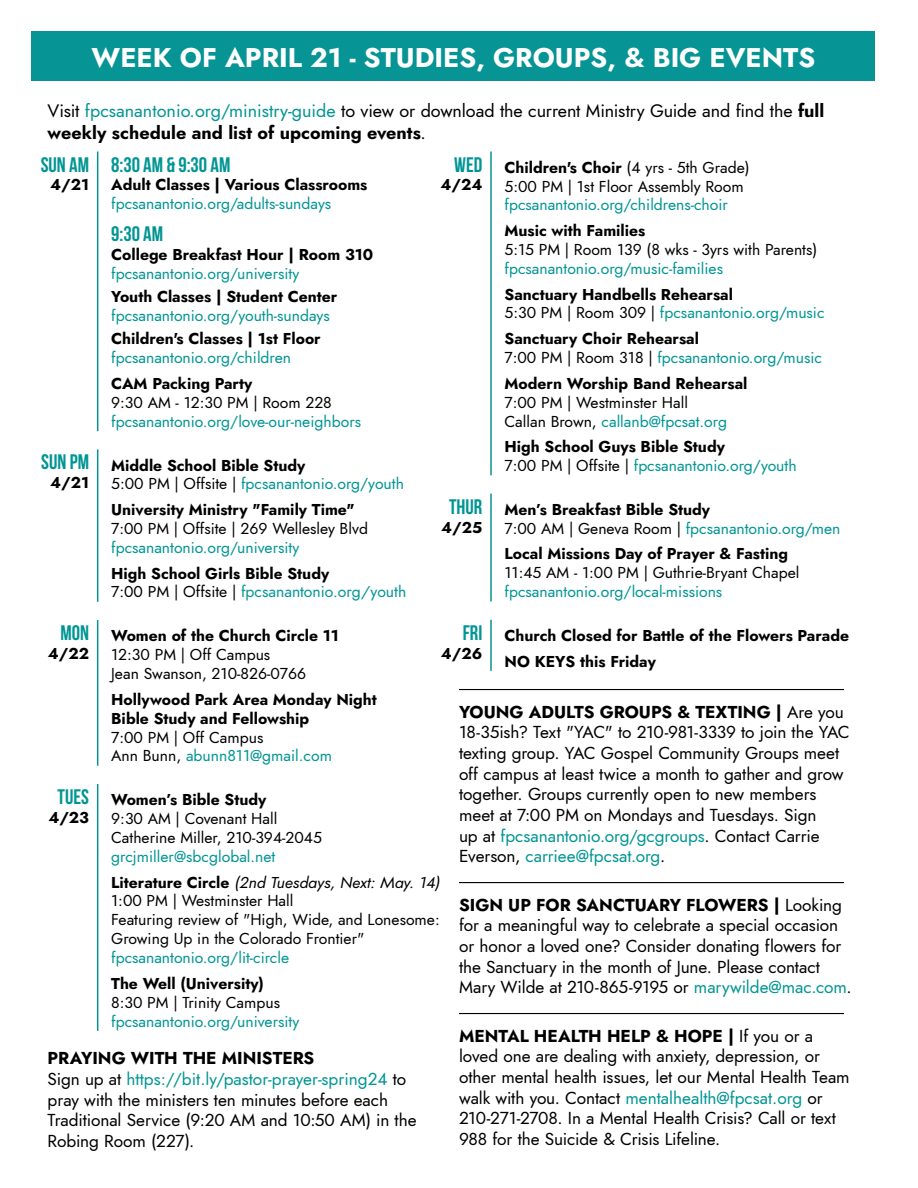
<style>
.page{position:relative;width:918px;height:1188px;background:#fff}
.page>*{position:absolute;margin:0;border:0;box-sizing:border-box;transform-origin:0 0}
.t1{font:700 27px "Jost";color:#fff}
.t2{font:700 21px "Bebas Neue";color:#009594}
.t3{font:18px/21.6px "Jost";letter-spacing:-.005em;color:#000}
.t4{font:17.25px/20.7px "Jost";letter-spacing:-.005em;color:#000}
.t5{font:700 15.75px/18.9px "Jost";color:#000}
.t6{font:15.75px/18.9px "Jost";color:#000}
.t7{font:15.75px/18.9px "Jost";color:#009594}
.t8{font:italic 700 15.75px/18.9px "Renner";color:#000}
.t9{font:italic 15.75px "Renner";color:#000}
.s1{color:#009594}
.s2{font-weight:700}
.s3{font-weight:700;color:#000}
.s4{color:#000}
.s5{font-weight:400}
.s6{font-weight:400;color:#009594}
.s7{font-family:"Jost";font-weight:700;font-style:normal}
</style>
<div class="page">
<div style="left:32px;top:32px;width:843px;height:49px;background:#079494"></div>
<hr style="left:97px;top:152px;width:1px;height:279px;background:#079494">
<hr style="left:97px;top:449px;width:1px;height:153px;background:#079494">
<hr style="left:97px;top:784px;width:1px;height:247px;background:#079494">
<hr style="left:97px;top:620px;width:1px;height:146px;background:#079494">
<hr style="left:490px;top:152px;width:2px;height:323px;background:#079494">
<hr style="left:490px;top:494px;width:2px;height:107px;background:#079494">
<hr style="left:490px;top:620px;width:2px;height:51px;background:#079494">
<hr style="left:459px;top:689px;width:385px;height:1px;background:#000">
<hr style="left:459px;top:882px;width:385px;height:1px;background:#000">
<hr style="left:459px;top:1013px;width:385px;height:1px;background:#000">
<h1 class="t1" style="left:92px;top:39px;width:725px">WEEK OF APRIL 21 - STUDIES, GROUPS, &amp; BIG EVENTS</h1>
<p class="t3" style="left:48px;top:100px;width:778px">Visit <span class="s1">fpcsanantonio.org/ministry-guide</span> to view or download the current Ministry Guide and find the <span class="s2">full weekly schedule and list of upcoming events</span>.</p>
<p class="t2" style="left:41px;top:153px;width:50px">SUN AM</p>
<p class="t5" style="left:50px;top:176px;width:40px">4/21</p>
<p class="t2" style="left:41px;top:451px;width:49px">SUN PM</p>
<p class="t5" style="left:50px;top:474px;width:40px">4/21</p>
<p class="t2" style="left:111px;top:153px;width:121px">8:30 AM &amp; 9:30 AM</p>
<p class="t5" style="left:111px;top:176px;width:258px">Adult Classes | Various Classrooms</p>
<p class="t7" style="left:111px;top:195px;width:222px">fpcsanantonio.org/adults-sundays</p>
<p class="t2" style="left:111px;top:223px;width:54px">9:30 AM</p>
<p class="t5" style="left:111px;top:245px;width:264px">College Breakfast Hour | Room 310</p>
<p class="t7" style="left:111px;top:264px;width:190px">fpcsanantonio.org/university</p>
<p class="t5" style="left:111px;top:287px;width:228px">Youth Classes | Student Center</p>
<p class="t7" style="left:111px;top:306px;width:220px">fpcsanantonio.org/youth-sundays</p>
<p class="t5" style="left:111px;top:330px;width:211px">Children's Classes | 1st Floor</p>
<p class="t7" style="left:111px;top:349px;width:181px">fpcsanantonio.org/children</p>
<p class="t5" style="left:111px;top:374px;width:143px">CAM Packing Party</p>
<p class="t6" style="left:111px;top:393px;width:222px">9:30 AM - 12:30 PM | Room 228</p>
<p class="t7" style="left:111px;top:412px;width:251px">fpcsanantonio.org/love-our-neighbors</p>
<p class="t7" style="left:111px;top:456px;width:294px"><span class="s3">Middle School Bible Study<br></span><span class="s4">5:00 PM | Offsite |</span> fpcsanantonio.org/youth</p>
<p class="t5" style="left:111px;top:500px;width:245px">University Ministry "Family Time"</p>
<p class="t6" style="left:111px;top:519px;width:258px">7:00 PM | Offsite | 269 Wellesley Blvd</p>
<p class="t7" style="left:111px;top:538px;width:190px">fpcsanantonio.org/university</p>
<p class="t8" style="left:111px;top:564px;width:297px">High School Girls Bible Study<br><span class="s5">7:00 PM | Offsite |</span> <span class="s6">fpcsanantonio.org/youth</span></p>
<p class="t2" style="left:454px;top:153px;width:30px">WED</p>
<p class="t5" style="left:440px;top:176px;width:43px">4/24</p>
<p class="t2" style="left:449px;top:495px;width:35px">THUR</p>
<p class="t5" style="left:441px;top:518px;width:43px">4/25</p>
<p class="t6" style="left:505px;top:158px;width:247px"><span class="s2">Children's Choir</span> (4 yrs - 5th Grade)<br>5:00 PM | 1st Floor Assembly Room</p>
<p class="t7" style="left:505px;top:196px;width:225px">fpcsanantonio.org/childrens-choir</p>
<p class="t5" style="left:505px;top:221px;width:142px">Music with Families</p>
<p class="t6" style="left:505px;top:240px;width:314px">5:15 PM | Room 139 (8 wks - 3yrs with Parents)</p>
<p class="t7" style="left:505px;top:259px;width:220px">fpcsanantonio.org/music-families</p>
<p class="t5" style="left:505px;top:285px;width:322px">Sanctuary Handbells Rehearsal<br><span class="s5">5:30 PM | Room 309 |</span> <span class="s6">fpcsanantonio.org/music</span></p>
<p class="t5" style="left:505px;top:329px;width:319px">Sanctuary Choir Rehearsal<br><span class="s5">7:00 PM | Room 318 |</span> <span class="s6">fpcsanantonio.org/music</span></p>
<p class="t5" style="left:505px;top:374px;width:245px">Modern Worship Band Rehearsal</p>
<p class="t6" style="left:505px;top:393px;width:224px">7:00 PM | Westminster Hall<br>Callan Brown, <span class="s1">callanb@fpcsat.org</span></p>
<p class="t5" style="left:505px;top:437px;width:294px">High School Guys Bible Study<br><span class="s5">7:00 PM | Offsite |</span> <span class="s6">fpcsanantonio.org/youth</span></p>
<p class="t5" style="left:505px;top:500px;width:338px">Men’s Breakfast Bible Study<br><span class="s5">7:00 AM | Geneva Room |</span> <span class="s6">fpcsanantonio.org/men</span></p>
<p class="t5" style="left:505px;top:545px;width:285px">Local Missions Day of Prayer &amp; Fasting</p>
<p class="t6" style="left:505px;top:563px;width:296px">11:45 AM - 1:00 PM | Guthrie-Bryant Chapel</p>
<p class="t7" style="left:505px;top:582px;width:219px">fpcsanantonio.org/local-missions</p>
<p class="t2" style="left:463px;top:621px;width:21px">FRI</p>
<p class="t5" style="left:441px;top:644px;width:43px">4/26</p>
<p class="t2" style="left:60px;top:621px;width:30px">MON</p>
<p class="t5" style="left:48px;top:644px;width:43px">4/22</p>
<p class="t5" style="left:505px;top:623px;width:346px;line-height:25.7px">Church Closed for Battle of the Flowers Parade<br>NO KEYS this Friday</p>
<p class="t4" style="left:459px;top:701px;width:392px"><span class="s2">YOUNG ADULTS GROUPS &amp; TEXTING |</span> Are you 18-35ish? Text "YAC" to 210-981-3339 to join the YAC texting group. YAC Gospel Community Groups meet off campus at least twice a month to gather and grow together. Groups currently open to new members meet at 7:00 PM on Mondays and Tuesdays. Sign<br>up at <span class="s1">fpcsanantonio.org/gcgroups</span>. Contact Carrie Everson, <span class="s1">carriee@fpcsat.org</span>.</p>
<p class="t4" style="left:459px;top:894px;width:394px"><span class="s2">SIGN UP FOR SANCTUARY FLOWERS |</span> Looking for a meaningful way to celebrate a special occasion or honor a loved one? Consider donating flowers for the Sanctuary in the month of June. Please contact Mary Wilde at 210-865-9195 or <span class="s1">marywilde@mac.com</span>.</p>
<p class="t4" style="left:459px;top:1025px;width:392px"><span class="s2">MENTAL HEALTH HELP &amp; HOPE |</span> If you or a loved one are dealing with anxiety, depression, or other mental health issues, let our Mental Health Team walk with you. Contact <span class="s1">mentalhealth@fpcsat.org</span> or 210-271-2708. In a Mental Health Crisis? Call or text 988 for the Suicide &amp; Crisis Lifeline.</p>
<p class="t5" style="left:111px;top:626px;width:229px">Women of the Church Circle 11</p>
<p class="t6" style="left:111px;top:645px;width:197px">12:30 PM | Off Campus<br>Jean Swanson, 210-826-0766</p>
<p class="t5" style="left:111px;top:690px;width:267px">Hollywood Park Area Monday Night<br>Bible Study and Fellowship</p>
<p class="t6" style="left:111px;top:728px;width:222px">7:00 PM | Off Campus<br>Ann Bunn, <span class="s1">abunn811@gmail.com</span></p>
<p class="t2" style="left:58px;top:785px;width:33px">TUES</p>
<p class="t5" style="left:48px;top:808px;width:42px">4/23</p>
<p class="t5" style="left:111px;top:790px;width:157px">Women’s Bible Study</p>
<p class="t6" style="left:111px;top:809px;width:212px">9:30 AM | Covenant Hall<br>Catherine Miller, 210-394-2045</p>
<p class="t7" style="left:111px;top:847px;width:166px">grcjmiller@sbcglobal.net</p>
<p class="t9" style="left:111px;top:871px;width:330px"><span class="s7">Literature Circle</span> (2nd Tuesdays, Next: May. 14)</p>
<p class="t6" style="left:111px;top:892px;width:330px">1:00 PM | Westminster Hall<br>Featuring review of "High, Wide, and Lonesome:<br>Growing Up in the Colorado Frontier"</p>
<p class="t7" style="left:111px;top:948px;width:180px">fpcsanantonio.org/lit-circle</p>
<p class="t5" style="left:111px;top:974px;width:154px">The Well (University)</p>
<p class="t6" style="left:111px;top:993px;width:170px">8:30 PM | Trinity Campus</p>
<p class="t7" style="left:111px;top:1012px;width:190px">fpcsanantonio.org/university</p>
<p class="t4" style="left:48px;top:1048px;width:370px"><span class="s2">PRAYING WITH THE MINISTERS<br></span>Sign up at <span class="s1">https://bit.ly/pastor-prayer-spring24</span> to pray with the ministers ten minutes before each Traditional Service (9:20 AM and 10:50 AM) in the Robing Room (227).</p>
</div>
